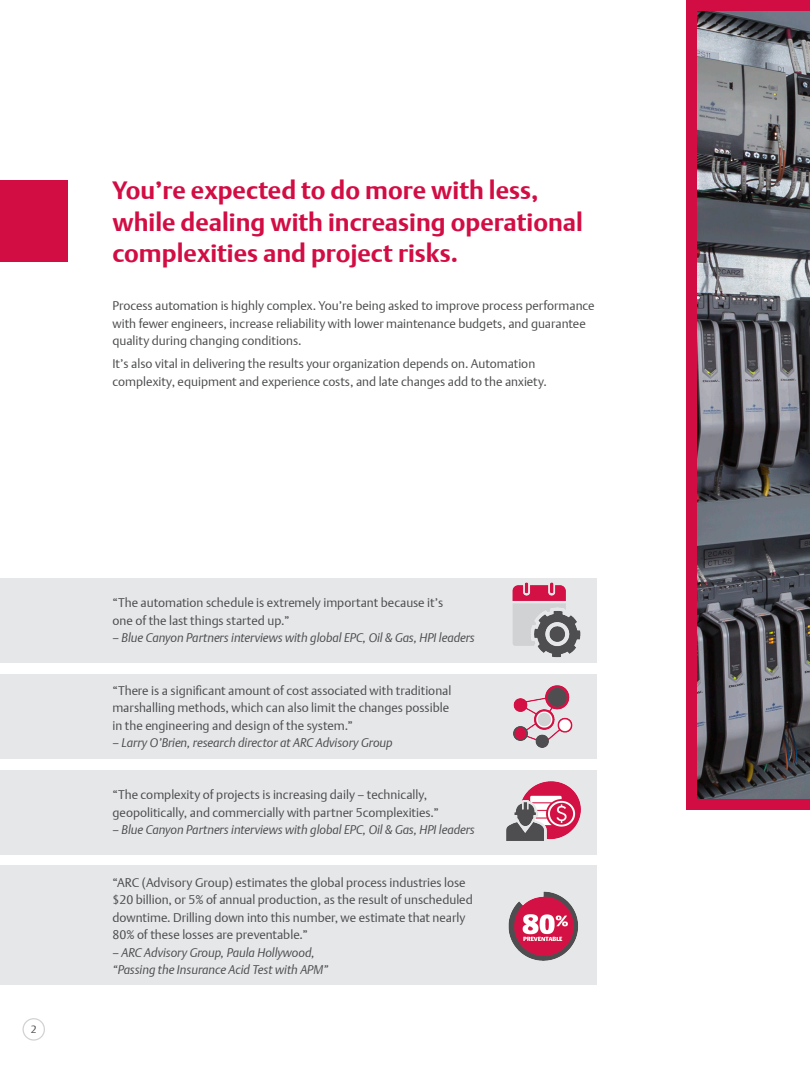
<style>
.page{position:relative;width:810px;height:1080px;background:#fff}
.page>*{position:absolute;margin:0;border:0;box-sizing:border-box;transform-origin:0 0}
.t1{font:700 25px/31.2px "DTL Argo T";color:#d20d44}
.Industry_Fact{font:12.5px/17.5px "DTL Argo T Light";color:#4b4c4d}
.Industry_Fact-2{font:italic 12.5px/17.5px "DTL Argo T Light";letter-spacing:-.005em;color:#4b4c4d}
.t2{font:10.62px "DTL Argo T Light";color:#4b4c4d}
</style>
<div class="page">
<div style="left:0;top:180px;width:68px;height:82px;background:#d20d44"></div>
<div style="left:686px;top:0;width:124px;height:810px;background:#d20d44"></div>
<img style="left:698px;top:11px;width:112px;height:788px">
<div style="left:0;top:578px;width:596px;height:84px;background:#e6e7e9"></div>
<div style="left:0;top:674px;width:596px;height:84px;background:#e6e7e9"></div>
<div style="left:0;top:770px;width:596px;height:84px;background:#e6e7e9"></div>
<div style="left:0;top:866px;width:596px;height:119px;background:#e6e7e9"></div>
<img style="left:493px;top:582px;width:98px;height:81px">
<img style="left:513px;top:685px;width:60px;height:63px">
<img style="left:506px;top:781px;width:75px;height:60px">
<img style="left:508px;top:891px;width:70px;height:70px">
<div style="left:22px;top:1018px;width:23px;height:23px;border:1px solid #d1d2d4;border-radius:50%"></div>
<p class="t1" style="left:113px;top:175px;width:472px">You’re expected to do more with less, while dealing with increasing operational complexities and project risks.</p>
<p class="Industry_Fact" style="left:113px;top:297px;width:484px">Process automation is highly complex. You’re being asked to improve process performance with fewer engineers, increase reliability with lower maintenance budgets, and guarantee quality during changing conditions.</p>
<p class="Industry_Fact" style="left:112px;top:355px;width:436px">It’s also vital in delivering the results your organization depends on. Automation complexity, equipment and experience costs, and late changes add to the anxiety.</p>
<p class="t2" style="left:31px;top:1023px;width:7px">2</p>
<p class="Industry_Fact" style="left:112px;top:594px;width:332px">“The automation schedule is extremely important because it’s one of the last things started up.”</p>
<p class="Industry_Fact-2" style="left:112px;top:629px;width:364px">– Blue Canyon Partners interviews with global EPC, Oil &amp; Gas, HPI leaders</p>
<p class="Industry_Fact" style="left:112px;top:681px;width:340px">“There is a significant amount of cost associated with traditional marshalling methods, which can also limit the changes possible in the engineering and design of the system.”</p>
<p class="Industry_Fact-2" style="left:112px;top:734px;width:282px">– Larry O’Brien, research director at ARC Advisory Group</p>
<p class="Industry_Fact" style="left:112px;top:786px;width:328px">“The complexity of projects is increasing daily – technically, geopolitically, and commercially with partner 5complexities.”</p>
<p class="Industry_Fact-2" style="left:112px;top:821px;width:364px">– Blue Canyon Partners interviews with global EPC, Oil &amp; Gas, HPI leaders</p>
<p class="Industry_Fact" style="left:112px;top:873px;width:362px">“ARC (Advisory Group) estimates the global process industries lose $20 billion, or 5% of annual production, as the result of unscheduled downtime. Drilling down into this number, we estimate that nearly 80% of these losses are preventable.”</p>
<p class="Industry_Fact-2" style="left:112px;top:943px;width:217px">– ARC Advisory Group, Paula Hollywood, “Passing the Insurance Acid Test with APM”</p>
</div>
